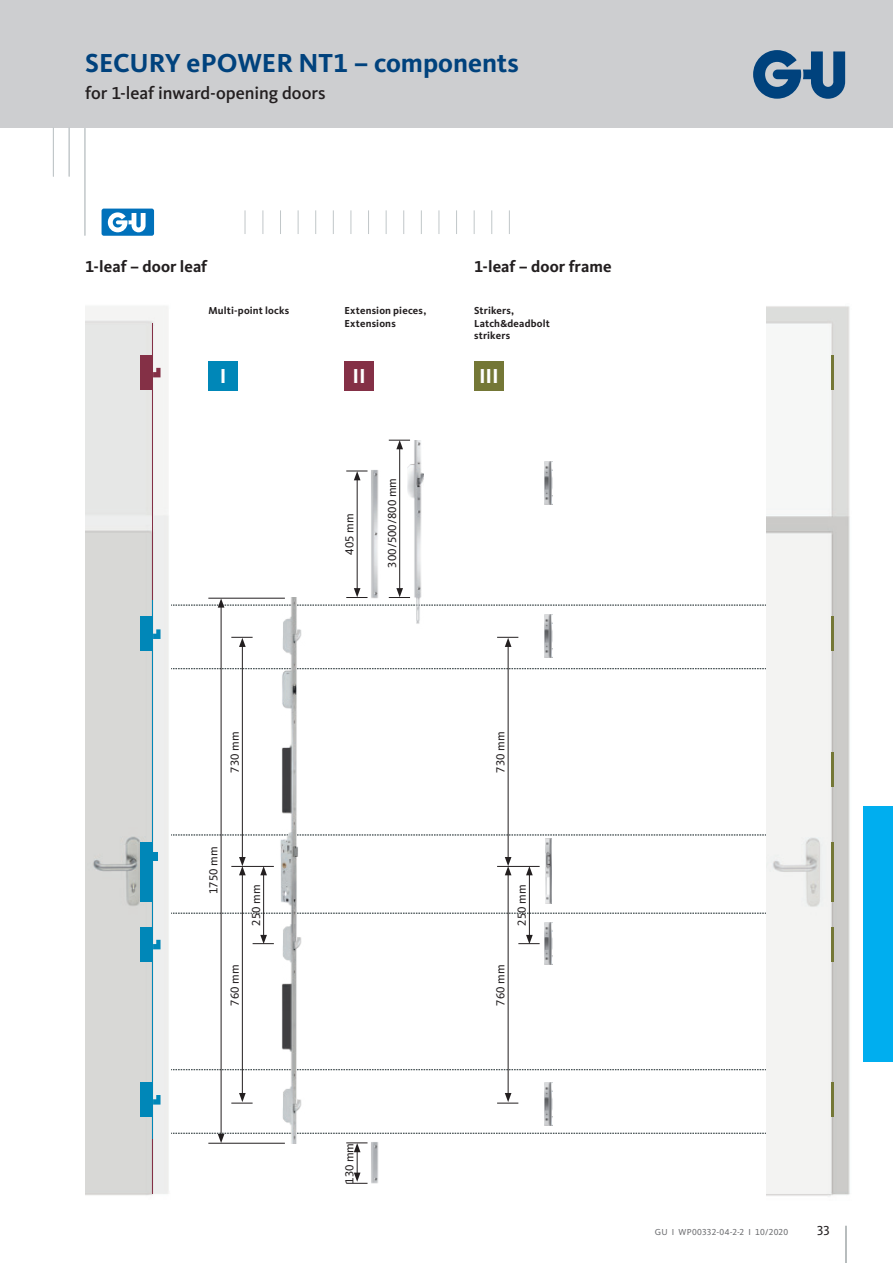
<style>
.page{position:relative;width:893px;height:1263px;background:#fff}
.page>*{position:absolute;margin:0;border:0;box-sizing:border-box;transform-origin:0 0}
._01_Überschrift{font:700 27px "Kievit Pro";letter-spacing:-.005em;color:#00427d}
.Bullet_-_Nummerierun{font:700 21px "Kievit Pro";color:#fff}
._02_Unterthema{font:500 18px "Kievit Pro";letter-spacing:-.005em;color:#231f20}
._03_Zwischenüberschr{font:700 16.5px "Kievit Pro";letter-spacing:.005em;color:#231f20}
.t1{font:13.5px "Kievit Pro";color:#231f20}
._11_Tabellenkörper{font:12.15px "Kievit Pro";color:#231f20}
._08_Bildunterschrift{font:700 10.5px/12.6px "Kievit Pro";letter-spacing:.015em;color:#231f20}
.t2{font:9px "Kievit Pro";letter-spacing:.015em;color:#6c6d70}
</style>
<div class="page">
<div style="left:0;top:0;width:893px;height:128px;background:#cdced0"></div>
<svg style="left:753px;top:50px;width:92px;height:49px"></svg>
<hr style="left:846px;top:1226px;width:1px;height:37px;background:#727c7e">
<hr style="left:85px;top:128px;width:1px;height:108px;background:#c1c7c9">
<hr style="left:69px;top:128px;width:1px;height:49px;background:#c1c7c9">
<hr style="left:53px;top:128px;width:1px;height:49px;background:#c1c7c9">
<svg style="left:245px;top:210px;width:1px;height:24px"></svg>
<svg style="left:263px;top:210px;width:1px;height:24px"></svg>
<svg style="left:280px;top:210px;width:1px;height:24px"></svg>
<svg style="left:298px;top:210px;width:1px;height:24px"></svg>
<svg style="left:315px;top:210px;width:1px;height:24px"></svg>
<svg style="left:333px;top:210px;width:1px;height:24px"></svg>
<svg style="left:351px;top:210px;width:1px;height:24px"></svg>
<svg style="left:368px;top:210px;width:1px;height:24px"></svg>
<svg style="left:386px;top:210px;width:1px;height:24px"></svg>
<svg style="left:403px;top:210px;width:1px;height:24px"></svg>
<svg style="left:421px;top:210px;width:1px;height:24px"></svg>
<svg style="left:439px;top:210px;width:1px;height:24px"></svg>
<svg style="left:456px;top:210px;width:1px;height:24px"></svg>
<svg style="left:474px;top:210px;width:1px;height:24px"></svg>
<svg style="left:491px;top:210px;width:1px;height:24px"></svg>
<svg style="left:509px;top:210px;width:1px;height:24px"></svg>
<div style="left:102px;top:209px;width:52px;height:27px;background:#0071bb;border-radius:2px"></div>
<svg style="left:108px;top:212px;width:38px;height:20px"></svg>
<div style="left:863px;top:806px;width:30px;height:255px;background:#00aeef"></div>
<svg style="left:171px;top:835px;width:595px;height:1px"></svg>
<svg style="left:171px;top:1069px;width:595px;height:1px"></svg>
<svg style="left:171px;top:668px;width:595px;height:1px"></svg>
<svg style="left:171px;top:913px;width:595px;height:1px"></svg>
<hr style="left:231px;top:866px;width:43px;height:1px;background:#231f20">
<hr style="left:497px;top:866px;width:43px;height:1px;background:#231f20">
<hr style="left:221px;top:605px;width:1px;height:531px;background:#231f20">
<hr style="left:242px;top:873px;width:1px;height:222px;background:#231f20">
<svg style="left:231px;top:1093px;width:22px;height:11px"></svg>
<hr style="left:263px;top:873px;width:1px;height:64px;background:#231f20">
<svg style="left:260px;top:866px;width:7px;height:9px"></svg>
<svg style="left:253px;top:935px;width:21px;height:9px"></svg>
<hr style="left:529px;top:873px;width:1px;height:64px;background:#231f20">
<svg style="left:526px;top:866px;width:7px;height:9px"></svg>
<svg style="left:518px;top:935px;width:22px;height:9px"></svg>
<hr style="left:508px;top:873px;width:1px;height:222px;background:#231f20">
<svg style="left:497px;top:1093px;width:21px;height:11px"></svg>
<hr style="left:242px;top:644px;width:1px;height:215px;background:#231f20">
<svg style="left:231px;top:637px;width:22px;height:10px"></svg>
<svg style="left:239px;top:857px;width:7px;height:18px"></svg>
<hr style="left:508px;top:644px;width:1px;height:215px;background:#231f20">
<svg style="left:497px;top:637px;width:21px;height:10px"></svg>
<svg style="left:505px;top:857px;width:6px;height:18px"></svg>
<hr style="left:357px;top:478px;width:1px;height:112px;background:#231f20">
<hr style="left:399px;top:447px;width:1px;height:143px;background:#231f20">
<svg style="left:171px;top:588px;width:595px;height:20px"></svg>
<svg style="left:346px;top:471px;width:19px;height:9px"></svg>
<svg style="left:171px;top:1133px;width:595px;height:51px"></svg>
<svg style="left:389px;top:440px;width:18px;height:9px"></svg>
<div style="left:208px;top:361px;width:30px;height:30px;background:#0087b8"></div>
<div style="left:474px;top:361px;width:30px;height:30px;background:#747736"></div>
<div style="left:344px;top:361px;width:30px;height:30px;background:#843046"></div>
<img style="left:85px;top:306px;width:84px;height:890px">
<div style="left:140px;top:355px;width:13px;height:34px;background:#843046"></div>
<div style="left:140px;top:617px;width:13px;height:34px;background:#0087b8"></div>
<div style="left:140px;top:1082px;width:13px;height:34px;background:#0087b8"></div>
<div style="left:140px;top:927px;width:13px;height:34px;background:#0087b8"></div>
<div style="left:140px;top:842px;width:13px;height:59px;background:#0087b8"></div>
<svg style="left:153px;top:853px;width:4px;height:8px"></svg>
<hr style="left:152px;top:600px;width:1px;height:540px;background:#0087b8">
<hr style="left:152px;top:1140px;width:1px;height:54px;background:#843046">
<hr style="left:152px;top:323px;width:1px;height:277px;background:#843046">
<img style="left:766px;top:306px;width:84px;height:891px">
<hr style="left:831px;top:355px;width:3px;height:34px;background:#747736">
<hr style="left:831px;top:617px;width:3px;height:34px;background:#747736">
<hr style="left:831px;top:753px;width:3px;height:34px;background:#747736">
<hr style="left:831px;top:842px;width:3px;height:59px;background:#747736">
<hr style="left:831px;top:1082px;width:3px;height:34px;background:#747736">
<hr style="left:831px;top:927px;width:3px;height:34px;background:#747736">
<svg style="left:153px;top:629px;width:8px;height:10px"></svg>
<svg style="left:153px;top:940px;width:8px;height:9px"></svg>
<svg style="left:153px;top:1095px;width:8px;height:9px"></svg>
<svg style="left:153px;top:368px;width:8px;height:9px"></svg>
<img style="left:275px;top:597px;width:30px;height:546px">
<img style="left:365px;top:470px;width:15px;height:133px">
<img style="left:365px;top:1135px;width:15px;height:49px">
<img style="left:545px;top:838px;width:6px;height:65px">
<img style="left:544px;top:615px;width:9px;height:43px">
<img style="left:544px;top:462px;width:9px;height:43px">
<img style="left:544px;top:1082px;width:9px;height:43px">
<img style="left:544px;top:922px;width:9px;height:43px">
<img style="left:407px;top:440px;width:16px;height:184px">
<p class="_01_Überschrift" style="left:85px;top:46px;width:435px">SECURY ePOWER NT1 – components</p>
<p class="_02_Unterthema" style="left:85px;top:82px;width:242px">for 1-leaf inward-opening doors</p>
<p class="_03_Zwischenüberschr" style="left:85px;top:256px;width:124px">1-leaf – door leaf</p>
<p class="_08_Bildunterschrift" style="left:208px;top:304px;width:82px">Multi-point locks</p>
<p class="_08_Bildunterschrift" style="left:344px;top:304px;width:83px">Extension pieces,</p>
<p class="_08_Bildunterschrift" style="left:344px;top:317px;width:53px">Extensions</p>
<p class="_03_Zwischenüberschr" style="left:474px;top:256px;width:139px">1-leaf – door frame</p>
<p class="_08_Bildunterschrift" style="left:474px;top:304px;width:42px">Strikers,</p>
<p class="_08_Bildunterschrift" style="left:474px;top:317px;width:77px">Latch&amp;deadbolt strikers</p>
<p class="Bullet_-_Nummerierun" style="left:220px;top:364px;width:8px">I</p>
<p class="Bullet_-_Nummerierun" style="left:353px;top:364px;width:15px">II</p>
<p class="Bullet_-_Nummerierun" style="left:479px;top:364px;width:21px">III</p>
<p class="_11_Tabellenkörper" style="left:342px;top:555px;width:43px;rotate:-90deg">405 mm</p>
<p class="_11_Tabellenkörper" style="left:385px;top:568px;width:91px;rotate:-90deg">300/500/800 mm</p>
<p class="_11_Tabellenkörper" style="left:227px;top:772px;width:43px;rotate:-90deg">730 mm</p>
<p class="_11_Tabellenkörper" style="left:493px;top:772px;width:43px;rotate:-90deg">730 mm</p>
<p class="_11_Tabellenkörper" style="left:206px;top:894px;width:49px;rotate:-90deg">1750 mm</p>
<p class="_11_Tabellenkörper" style="left:249px;top:926px;width:43px;rotate:-90deg">250 mm</p>
<p class="_11_Tabellenkörper" style="left:514px;top:926px;width:43px;rotate:-90deg">250 mm</p>
<p class="_11_Tabellenkörper" style="left:227px;top:1006px;width:43px;rotate:-90deg">760 mm</p>
<p class="_11_Tabellenkörper" style="left:493px;top:1006px;width:43px;rotate:-90deg">760 mm</p>
<p class="_11_Tabellenkörper" style="left:342px;top:1184px;width:43px;rotate:-90deg">130 mm</p>
<p class="t2" style="left:655px;top:1226px;width:135px">GU І WP00332-04-2-2 І 10/2020</p>
<p class="t1" style="left:817px;top:1222px;width:14px">33</p>
</div>
